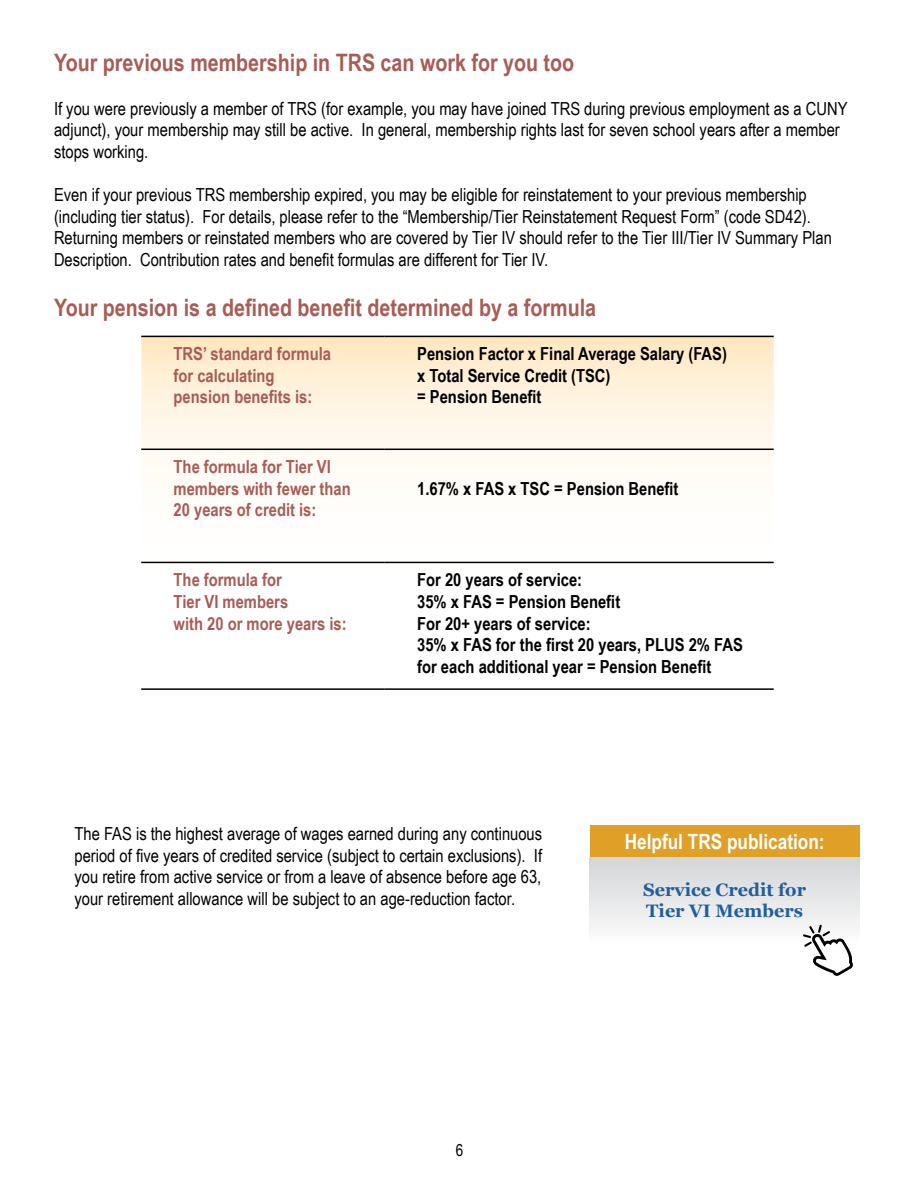
<style>
.page{position:relative;width:918px;height:1188px;background:#fff}
.page>*{position:absolute;margin:0;border:0;box-sizing:border-box;transform-origin:0 0}
.t1{font:700 24px "Arial Narrow";color:#a85c56}
.t2{font:700 21px "Arial Narrow";color:#fff}
.t3{font:18px/21.6px "Arial Narrow";color:#000}
.t4{font:700 18px/21.6px "Arial Narrow";color:#000}
.t5{font:700 18px/21.6px "Arial Narrow";color:#a85c56}
.t6{font:700 18px/21.6px "Georgia";color:#215e9e}
.t7{font:16.5px "Arial Narrow";color:#000}
</style>
<div class="page">
<svg style="left:141px;top:337px;width:633px;height:112px;background:#fdf0da"></svg>
<svg style="left:141px;top:450px;width:633px;height:112px"></svg>
<svg style="left:141px;top:563px;width:633px;height:1px"></svg>
<hr style="left:141px;top:336px;width:244px;height:1px;background:#000">
<hr style="left:385px;top:336px;width:389px;height:1px;background:#000">
<hr style="left:141px;top:449px;width:244px;height:1px;background:#000">
<hr style="left:385px;top:449px;width:389px;height:1px;background:#000">
<hr style="left:141px;top:562px;width:244px;height:1px;background:#000">
<hr style="left:385px;top:562px;width:389px;height:1px;background:#000">
<hr style="left:141px;top:688px;width:244px;height:2px;background:#000">
<hr style="left:385px;top:688px;width:389px;height:2px;background:#000">
<div style="left:590px;top:825px;width:270px;height:32px;background:#e09f26"></div>
<div style="left:590px;top:857px;width:270px;height:85px;background:linear-gradient(to bottom,#d3d4d6,#fbfbfc)"></div>
<svg style="left:803px;top:925px;width:52px;height:51px"></svg>
<h1 class="t1" style="left:54px;top:45px;width:522px">Your previous membership in TRS can work for you too</h1>
<p class="t3" style="left:54px;top:97px;width:795px">If you were previously a member of TRS (for example, you may have joined TRS during previous employment as a CUNY adjunct), your membership may still be active. In general, membership rights last for seven school years after a member stops working.</p>
<p class="t3" style="left:54px;top:183px;width:779px">Even if your previous TRS membership expired, you may be eligible for reinstatement to your previous membership (including tier status). For details, please refer to the “Membership/Tier Reinstatement Request Form” (code SD42).<br>Returning members or reinstated members who are covered by Tier IV should refer to the Tier III/Tier IV Summary Plan Description. Contribution rates and benefit formulas are different for Tier IV.</p>
<h1 class="t1" style="left:54px;top:290px;width:544px">Your pension is a defined benefit determined by a formula</h1>
<p class="t5" style="left:174px;top:342px;width:159px">TRS’ standard formula for calculating pension benefits is:</p>
<p class="t4" style="left:417px;top:342px;width:311px">Pension Factor x Final Average Salary (FAS) x Total Service Credit (TSC)<br>= Pension Benefit</p>
<p class="t5" style="left:174px;top:455px;width:179px">The formula for Tier VI members with fewer than<br>20 years of credit is:</p>
<p class="t4" style="left:417px;top:477px;width:263px">1.67% x FAS x TSC = Pension Benefit</p>
<p class="t5" style="left:174px;top:568px;width:175px">The formula for<br>Tier VI members<br>with 20 or more years is:</p>
<p class="t4" style="left:417px;top:568px;width:327px">For 20 years of service:<br>35% x FAS = Pension Benefit<br>For 20+ years of service:<br>35% x FAS for the first 20 years, PLUS 2% FAS for each additional year = Pension Benefit</p>
<p class="t3" style="left:75px;top:822px;width:469px;text-align:justify">The FAS is the highest average of wages earned during any continuous period of five years of credited service (subject to certain exclusions). If you retire from active service or from a leave of absence before age 63, your retirement allowance will be subject to an age-reduction factor.</p>
<p class="t2" style="left:625px;top:825px;width:201px">Helpful TRS publication:</p>
<p class="t6" style="left:643px;top:878px;width:164px">Service Credit for<br>Tier VI Members</p>
<p class="t7" style="left:456px;top:1138px;width:9px">6</p>
</div>
